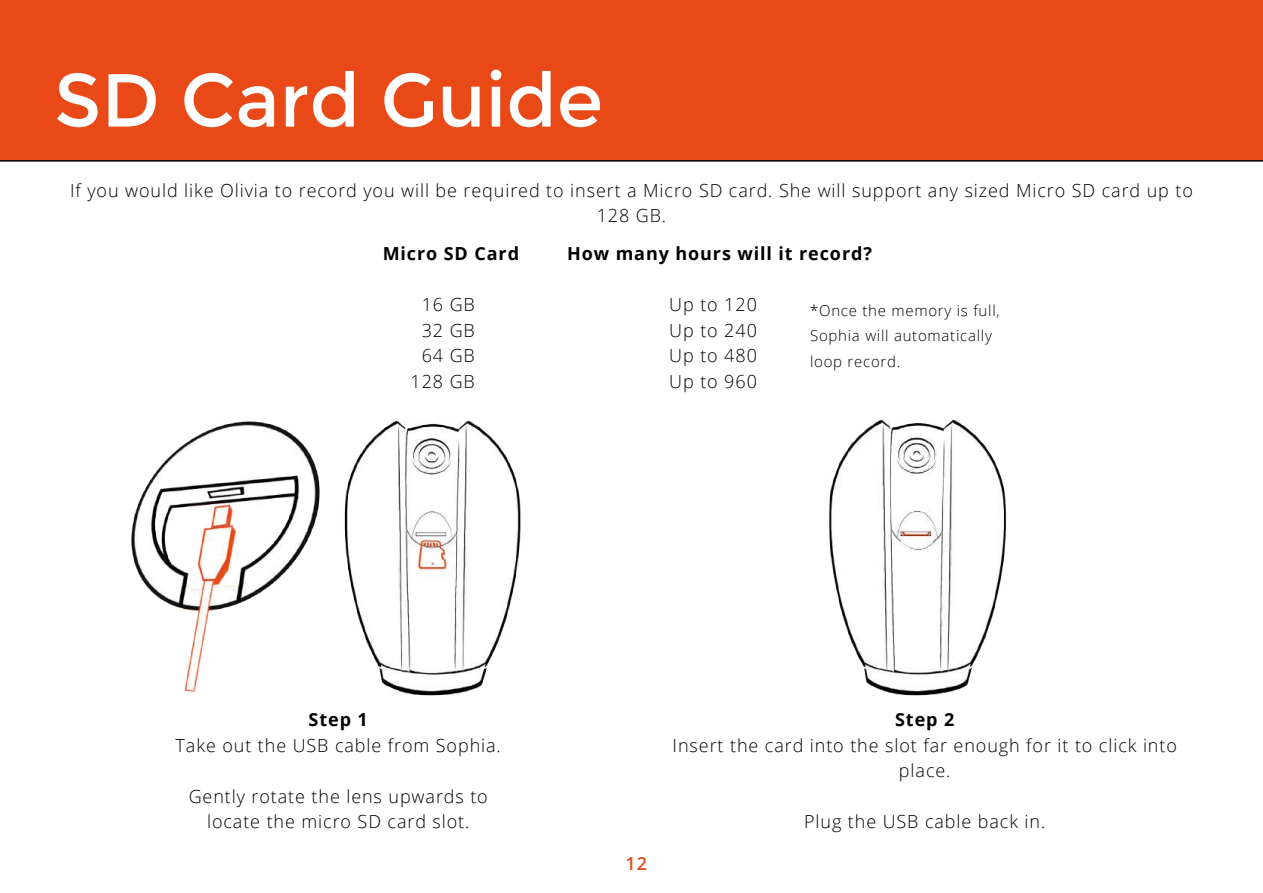
<style>
.page{position:relative;width:1263px;height:893px;background:#fff}
.page>*{position:absolute;margin:0;border:0;box-sizing:border-box;transform-origin:0 0}
.t1{font:75px "Montserrat";color:#fff}
.t2{font:300 18px/25.5px "Open Sans";letter-spacing:.05em;color:#000;text-align:center}
.t3{font:700 18px "Open Sans";letter-spacing:.05em;color:#000}
.t4{font:600 18px "Open Sans";color:#e94817}
.t5{font:300 15px/25.5px "Open Sans";letter-spacing:.05em;color:#000}
</style>
<div class="page">
<div style="left:0;top:0;width:1263px;height:162px;background:#e94817"></div>
<img style="left:344px;top:420px;width:177px;height:276px">
<img style="left:132px;top:422px;width:188px;height:269px">
<img style="left:829px;top:419px;width:178px;height:277px">
<h1 class="t1" style="left:54px;top:57px;width:550px">SD Card Guide</h1>
<p class="t2" style="left:70px;top:177px;width:1124px">If you would like Olivia to record you will be required to insert a Micro SD card. She will support any sized Micro SD card up to<br>128 GB.</p>
<p class="t3" style="left:383px;top:241px;width:138px">Micro SD Card</p>
<p class="t3" style="left:567px;top:241px;width:306px">How many hours will it record?</p>
<p class="t2" style="left:422px;top:292px;width:55px">16 GB</p>
<p class="t2" style="left:669px;top:292px;width:89px">Up to 120</p>
<p class="t2" style="left:422px;top:317px;width:55px">32 GB</p>
<p class="t2" style="left:669px;top:317px;width:89px">Up to 240</p>
<p class="t2" style="left:422px;top:343px;width:55px">64 GB</p>
<p class="t2" style="left:669px;top:343px;width:89px">Up to 480</p>
<p class="t2" style="left:411px;top:368px;width:66px">128 GB</p>
<p class="t2" style="left:669px;top:368px;width:89px">Up to 960</p>
<p class="t5" style="left:810px;top:297px;width:191px">*Once the memory is full,<br>Sophia will automatically loop record.</p>
<p class="t3" style="left:309px;top:707px;width:61px">Step 1</p>
<p class="t2" style="left:176px;top:732px;width:327px">Take out the USB cable from Sophia.</p>
<p class="t2" style="left:189px;top:783px;width:301px">Gently rotate the lens upwards to locate the micro SD card slot.</p>
<p class="t4" style="left:626px;top:851px;width:23px">12</p>
<p class="t3" style="left:895px;top:707px;width:61px">Step 2</p>
<p class="t2" style="left:673px;top:732px;width:506px">Insert the card into the slot far enough for it to click into place.</p>
<p class="t2" style="left:804px;top:808px;width:243px">Plug the USB cable back in.</p>
</div>
